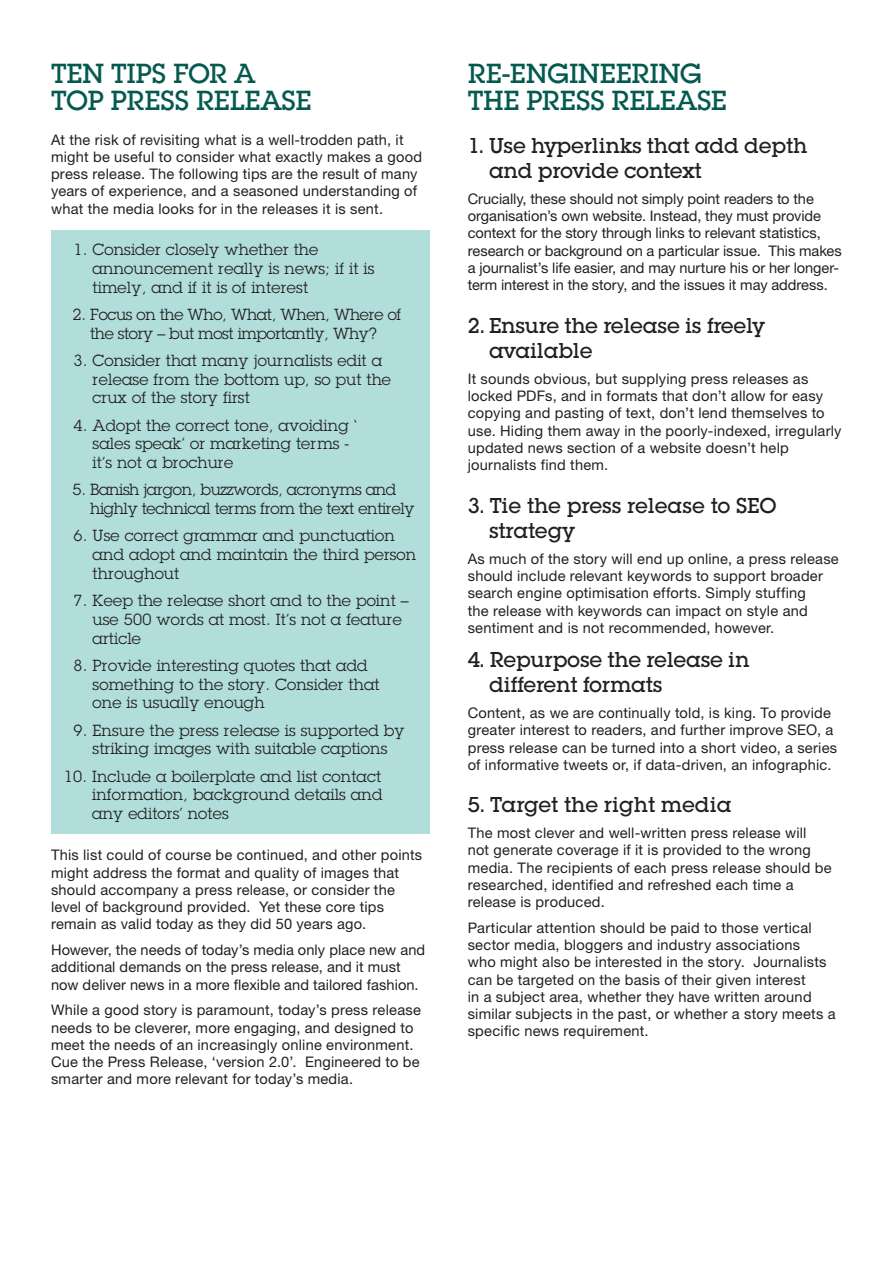
<style>
.page{position:relative;width:893px;height:1263px;background:#fff}
.page>*{position:absolute;margin:0;border:0;box-sizing:border-box;transform-origin:0 0}
.t1{font:500 27px/27px "Lubalin Graph Std";letter-spacing:-.015em;color:#045a4e}
.t2{font:500 21px/25.5px "Lubalin Graph Std";letter-spacing:-.01em;color:#231f20}
.t3{font:15.75px/18.8px "Lubalin Graph Std";letter-spacing:.01em;color:#231f20}
.t4{font:15.75px/18.8px "Lubalin Graph Std";letter-spacing:-.02em;color:#231f20;text-align:center}
.t5{font:14.7px/17.2px "Helvetica Neue";letter-spacing:.015em;color:#231f20}
.t6{font:14.7px/17.2px "Helvetica Neue";letter-spacing:-.005em;color:#231f20}
</style>
<div class="page">
<div style="left:51px;top:230px;width:378px;height:603px;background:#b1deda"></div>
<h1 class="t1" style="left:51px;top:60px;width:262px">TEN TIPS FOR A<br>TOP PRESS RELEASE</h1>
<p class="t5" style="left:51px;top:130px;width:373px">At the risk of revisiting what is a well-trodden path, it might be useful to consider what exactly makes a good press release. The following tips are the result of many years of experience, and a seasoned understanding of what the media looks for in the releases it is sent.</p>
<p class="t3" style="left:93px;top:240px;width:283px;text-indent:-19px">1. Consider closely whether the announcement really is news; if it is timely, and if it is of interest</p>
<p class="t4" style="left:73px;top:305px;width:330px">2. Focus on the Who, What, When, Where of the story – but most importantly, Why?</p>
<p class="t3" style="left:93px;top:351px;width:300px;text-indent:-19px">3. Consider that many journalists edit a release from the bottom up, so put the crux of the story first</p>
<p class="t3" style="left:93px;top:415px;width:266px;text-indent:-19px">4. Adopt the correct tone, avoiding ‘ sales speak’ or marketing terms - it’s not a brochure</p>
<p class="t4" style="left:90px;top:480px;width:326px;text-align:left;text-indent:-18px">5. Banish jargon, buzzwords, acronyms and highly technical terms from the text entirely</p>
<p class="t3" style="left:93px;top:526px;width:325px;text-indent:-19px">6. Use correct grammar and punctuation and adopt and maintain the third person throughout</p>
<p class="t3" style="left:93px;top:591px;width:318px;text-indent:-19px">7. Keep the release short and to the point – use 500 words at most. It’s not a feature article</p>
<p class="t3" style="left:93px;top:656px;width:288px;text-indent:-19px">8. Provide interesting quotes that add something to the story. Consider that one is usually enough</p>
<p class="t3" style="left:74px;top:720px;width:332px;text-align:center">9. Ensure the press release is supported by striking images with suitable captions</p>
<p class="t3" style="left:92px;top:766px;width:292px;text-align:justify;text-indent:-28px">10. Include a boilerplate and list contact information, background details and any editors’ notes</p>
<p class="t5" style="left:51px;top:846px;width:373px">This list could of course be continued, and other points might address the format and quality of images that should accompany a press release, or consider the level of background provided. Yet these core tips remain as valid today as they did 50 years ago.</p>
<p class="t5" style="left:51px;top:941px;width:376px">However, the needs of today’s media only place new and additional demands on the press release, and it must now deliver news in a more flexible and tailored fashion.</p>
<p class="t5" style="left:51px;top:1001px;width:371px">While a good story is paramount, today’s press release needs to be cleverer, more engaging, and designed to meet the needs of an increasingly online environment.<br>Cue the Press Release, ‘version 2.0’. Engineered to be smarter and more relevant for today’s media.</p>
<h1 class="t1" style="left:468px;top:60px;width:261px">RE-ENGINEERING<br>THE PRESS RELEASE</h1>
<h2 class="t2" style="left:489px;top:132px;width:320px;text-indent:-21px">1. Use hyperlinks that add depth and provide context</h2>
<p class="t6" style="left:468px;top:190px;width:376px">Crucially, these should not simply point readers to the organisation’s own website. Instead, they must provide context for the story through links to relevant statistics, research or background on a particular issue. This makes a journalist’s life easier, and may nurture his or her longer&shy;term interest in the story, and the issues it may address.</p>
<h2 class="t2" style="left:489px;top:312px;width:277px;text-indent:-21px">2. Ensure the release is freely available</h2>
<p class="t5" style="left:468px;top:370px;width:375px">It sounds obvious, but supplying press releases as locked PDFs, and in formats that don’t allow for easy copying and pasting of text, don’t lend themselves to use. Hiding them away in the poorly-indexed, irregularly updated news section of a website doesn’t help journalists find them.</p>
<h2 class="t2" style="left:489px;top:492px;width:289px;text-indent:-21px">3. Tie the press release to SEO strategy</h2>
<p class="t5" style="left:468px;top:550px;width:372px">As much of the story will end up online, a press release should include relevant keywords to support broader search engine optimisation efforts. Simply stuffing<br>the release with keywords can impact on style and sentiment and is not recommended, however.</p>
<h2 class="t2" style="left:489px;top:647px;width:262px;text-indent:-21px">4. Repurpose the release in different formats</h2>
<p class="t5" style="left:468px;top:704px;width:371px">Content, as we are continually told, is king. To provide greater interest to readers, and further improve SEO, a press release can be turned into a short video, a series of informative tweets or, if data-driven, an infographic.</p>
<h2 class="t2" style="left:468px;top:792px;width:265px">5. Target the right media</h2>
<p class="t5" style="left:468px;top:824px;width:365px">The most clever and well-written press release will not generate coverage if it is provided to the wrong media. The recipients of each press release should be researched, identified and refreshed each time a release is produced.</p>
<p class="t5" style="left:468px;top:919px;width:369px">Particular attention should be paid to those vertical sector media, bloggers and industry associations<br>who might also be interested in the story. Journalists can be targeted on the basis of their given interest<br>in a subject area, whether they have written around similar subjects in the past, or whether a story meets a specific news requirement.</p>
</div>
